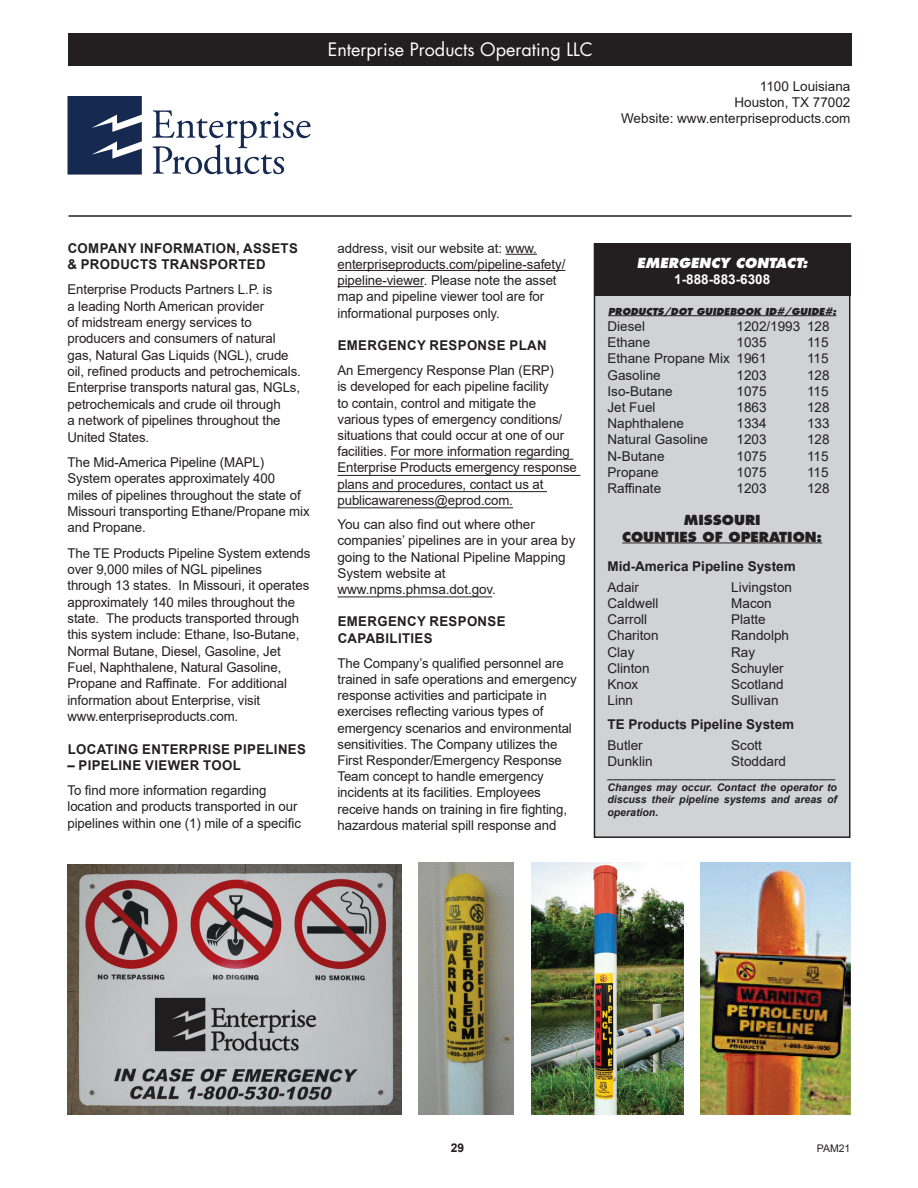
<style>
.page{position:relative;width:918px;height:1188px;background:#fff}
.page>*{position:absolute;margin:0;border:0;box-sizing:border-box;transform-origin:0 0}
.t1{font:18px "Futura";color:#fff}
.t2{font:13.5px/16.2px "Arial";letter-spacing:-.01em;color:#231f20}
.t3{font:700 13.5px/16.2px "Arial";letter-spacing:.025em;color:#231f20}
.t4{font:700 13.5px "Arial";color:#231f20}
.t5{font:800 13.5px "Futura";color:#231f20}
.t6{font:italic 800 13.5px "Futura";color:#fff}
.t7{font:700 13.5px "Arial";color:#fff}
.t8{font:700 12px "Arial";color:#231f20}
.t9{font:italic 700 10.5px/12.6px "Arial";color:#231f20;text-align:justify}
.t10{font:10.5px "Arial";color:#231f20}
.t11{font:italic 800 9.3px "Futura";color:#231f20}
</style>
<div class="page">
<div style="left:69px;top:34px;width:783px;height:32px;background:#231f20"></div>
<hr style="left:69px;top:215px;width:783px;height:2px;background:#231f20">
<hr style="left:506px;top:254px;width:31px;height:1px;background:#231f20">
<hr style="left:338px;top:270px;width:227px;height:1px;background:#231f20">
<hr style="left:338px;top:286px;width:86px;height:1px;background:#231f20">
<hr style="left:391px;top:459px;width:182px;height:1px;background:#231f20">
<hr style="left:338px;top:475px;width:242px;height:1px;background:#231f20">
<hr style="left:338px;top:491px;width:209px;height:1px;background:#231f20">
<hr style="left:338px;top:507px;width:175px;height:1px;background:#231f20">
<hr style="left:338px;top:596px;width:154px;height:1px;background:#231f20">
<div style="left:594px;top:244px;width:256px;height:593px;background:#d1d2d4"></div>
<div style="left:594px;top:243px;width:256px;height:595px;border:2px solid #231f20"></div>
<div style="left:594px;top:244px;width:256px;height:52px;background:#231f20"></div>
<hr style="left:608px;top:315px;width:228px;height:1px;background:#231f20">
<hr style="left:622px;top:543px;width:200px;height:1px;background:#231f20">
<svg style="left:152px;top:110px;width:159px;height:65px"></svg>
<svg style="left:68px;top:96px;width:74px;height:79px;background:#2f4064"></svg>
<img style="left:701px;top:862px;width:149px;height:253px">
<img style="left:418px;top:862px;width:95px;height:253px">
<img style="left:68px;top:864px;width:334px;height:251px">
<img style="left:532px;top:862px;width:151px;height:252px">
<p class="t1" style="left:328px;top:38px;width:267px">Enterprise Products Operating LLC</p>
<p class="t2" style="left:760px;top:78px;width:92px">1100 Louisiana</p>
<p class="t2" style="left:734px;top:94px;width:118px">Houston, TX 77002</p>
<p class="t2" style="left:621px;top:110px;width:231px">Website: www.enterpriseproducts.com</p>
<p class="t3" style="left:68px;top:240px;width:232px">COMPANY INFORMATION, ASSETS &amp; PRODUCTS TRANSPORTED</p>
<p class="t2" style="left:68px;top:281px;width:235px">Enterprise Products Partners L.P. is<br>a leading North American provider<br>of midstream energy services to producers and consumers of natural gas, Natural Gas Liquids (NGL), crude oil, refined products and petrochemicals.<br>Enterprise transports natural gas, NGLs, petrochemicals and crude oil through<br>a network of pipelines throughout the United States.</p>
<p class="t2" style="left:68px;top:454px;width:244px">The Mid-America Pipeline (MAPL)<br>System operates approximately 400<br>miles of pipelines throughout the state of Missouri transporting Ethane/Propane mix and Propane.</p>
<p class="t2" style="left:68px;top:545px;width:244px">The TE Products Pipeline System extends over 9,000 miles of NGL pipelines<br>through 13 states. In Missouri, it operates approximately 140 miles throughout the state. The products transported through this system include: Ethane, Iso-Butane, Normal Butane, Diesel, Gasoline, Jet Fuel, Naphthalene, Natural Gasoline, Propane and Raffinate. For additional information about Enterprise, visit www.enterpriseproducts.com.</p>
<p class="t3" style="left:68px;top:741px;width:240px">LOCATING ENTERPRISE PIPELINES</p>
<p class="t3" style="left:68px;top:757px;width:175px">– PIPELINE VIEWER TOOL</p>
<p class="t2" style="left:68px;top:782px;width:235px">To find more information regarding location and products transported in our pipelines within one (1) mile of a specific</p>
<p class="t2" style="left:338px;top:240px;width:229px">address, visit our website at: www. enterpriseproducts.com/pipeline-safety/ pipeline-viewer. Please note the asset map and pipeline viewer tool are for informational purposes only.</p>
<p class="t3" style="left:338px;top:337px;width:210px">EMERGENCY RESPONSE PLAN</p>
<p class="t2" style="left:338px;top:362px;width:241px">An Emergency Response Plan (ERP)<br>is developed for each pipeline facility<br>to contain, control and mitigate the various types of emergency conditions/ situations that could occur at one of our facilities. For more information regarding Enterprise Products emergency response plans and procedures, contact us at publicawareness@eprod.com.</p>
<p class="t2" style="left:338px;top:516px;width:239px">You can also find out where other companies’ pipelines are in your area by going to the National Pipeline Mapping<br>System website at www.npms.phmsa.dot.gov.</p>
<p class="t3" style="left:338px;top:614px;width:169px">EMERGENCY RESPONSE<br>CAPABILITIES</p>
<p class="t2" style="left:338px;top:655px;width:241px">The Company’s qualified personnel are trained in safe operations and emergency response activities and participate in exercises reflecting various types of emergency scenarios and environmental sensitivities. The Company utilizes the First Responder/Emergency Response Team concept to handle emergency incidents at its facilities. Employees receive hands on training in fire fighting, hazardous material spill response and</p>
<p class="t6" style="left:637px;top:254px;width:172px">EMERGENCY CONTACT:</p>
<p class="t7" style="left:674px;top:270px;width:98px">1-888-883-6308</p>
<p class="t11" style="left:608px;top:305px;width:230px">PRODUCTS/DOT GUIDEBOOK ID#/GUIDE#:</p>
<p class="t2" style="left:608px;top:318px;width:39px">Diesel</p>
<p class="t2" style="left:737px;top:318px;width:95px">1202/1993 128</p>
<p class="t2" style="left:608px;top:334px;width:44px">Ethane</p>
<p class="t2" style="left:737px;top:334px;width:32px">1035</p>
<p class="t2" style="left:807px;top:334px;width:23px">115</p>
<p class="t2" style="left:608px;top:350px;width:161px">Ethane Propane Mix 1961</p>
<p class="t2" style="left:807px;top:350px;width:23px">115</p>
<p class="t2" style="left:608px;top:367px;width:55px">Gasoline</p>
<p class="t2" style="left:737px;top:367px;width:32px">1203</p>
<p class="t2" style="left:807px;top:367px;width:24px">128</p>
<p class="t2" style="left:608px;top:383px;width:67px">Iso-Butane</p>
<p class="t2" style="left:737px;top:383px;width:32px">1075</p>
<p class="t2" style="left:807px;top:383px;width:23px">115</p>
<p class="t2" style="left:608px;top:399px;width:50px">Jet Fuel</p>
<p class="t2" style="left:737px;top:399px;width:32px">1863</p>
<p class="t2" style="left:807px;top:399px;width:24px">128</p>
<p class="t2" style="left:608px;top:415px;width:78px">Naphthalene</p>
<p class="t2" style="left:737px;top:415px;width:32px">1334</p>
<p class="t2" style="left:807px;top:415px;width:24px">133</p>
<p class="t2" style="left:608px;top:431px;width:102px">Natural Gasoline</p>
<p class="t2" style="left:737px;top:431px;width:32px">1203</p>
<p class="t2" style="left:807px;top:431px;width:24px">128</p>
<p class="t2" style="left:608px;top:448px;width:59px">N-Butane</p>
<p class="t2" style="left:737px;top:448px;width:32px">1075</p>
<p class="t2" style="left:807px;top:448px;width:23px">115</p>
<p class="t2" style="left:608px;top:464px;width:53px">Propane</p>
<p class="t2" style="left:737px;top:464px;width:32px">1075</p>
<p class="t2" style="left:807px;top:464px;width:23px">115</p>
<p class="t2" style="left:608px;top:480px;width:55px">Raffinate</p>
<p class="t2" style="left:737px;top:480px;width:32px">1203</p>
<p class="t2" style="left:807px;top:480px;width:24px">128</p>
<p class="t5" style="left:684px;top:512px;width:78px">MISSOURI</p>
<p class="t5" style="left:622px;top:528px;width:202px">COUNTIES OF OPERATION:</p>
<p class="t4" style="left:608px;top:557px;width:190px">Mid-America Pipeline System</p>
<p class="t2" style="left:608px;top:579px;width:33px">Adair</p>
<p class="t2" style="left:608px;top:595px;width:53px">Caldwell</p>
<p class="t2" style="left:608px;top:611px;width:41px">Carroll</p>
<p class="t2" style="left:608px;top:628px;width:53px">Chariton</p>
<p class="t2" style="left:608px;top:644px;width:28px">Clay</p>
<p class="t2" style="left:608px;top:660px;width:44px">Clinton</p>
<p class="t2" style="left:608px;top:676px;width:32px">Knox</p>
<p class="t2" style="left:608px;top:692px;width:27px">Linn</p>
<p class="t2" style="left:731px;top:579px;width:62px">Livingston</p>
<p class="t2" style="left:731px;top:595px;width:42px">Macon</p>
<p class="t2" style="left:731px;top:611px;width:36px">Platte</p>
<p class="t2" style="left:731px;top:628px;width:59px">Randolph</p>
<p class="t2" style="left:731px;top:644px;width:26px">Ray</p>
<p class="t2" style="left:731px;top:660px;width:54px">Schuyler</p>
<p class="t2" style="left:731px;top:676px;width:54px">Scotland</p>
<p class="t2" style="left:731px;top:692px;width:49px">Sullivan</p>
<p class="t4" style="left:608px;top:715px;width:188px">TE Products Pipeline System</p>
<p class="t2" style="left:608px;top:737px;width:37px">Butler</p>
<p class="t2" style="left:608px;top:753px;width:47px">Dunklin</p>
<p class="t2" style="left:731px;top:737px;width:32px">Scott</p>
<p class="t2" style="left:731px;top:753px;width:56px">Stoddard</p>
<p class="t9" style="left:608px;top:768px;width:229px">_______________________________________</p>
<p class="t9" style="left:608px;top:781px;width:231px">Changes may occur. Contact the operator to discuss their pipeline systems and areas of operation.</p>
<p class="t8" style="left:451px;top:1139px;width:15px">29</p>
<p class="t10" style="left:817px;top:1141px;width:35px">PAM21</p>
</div>
